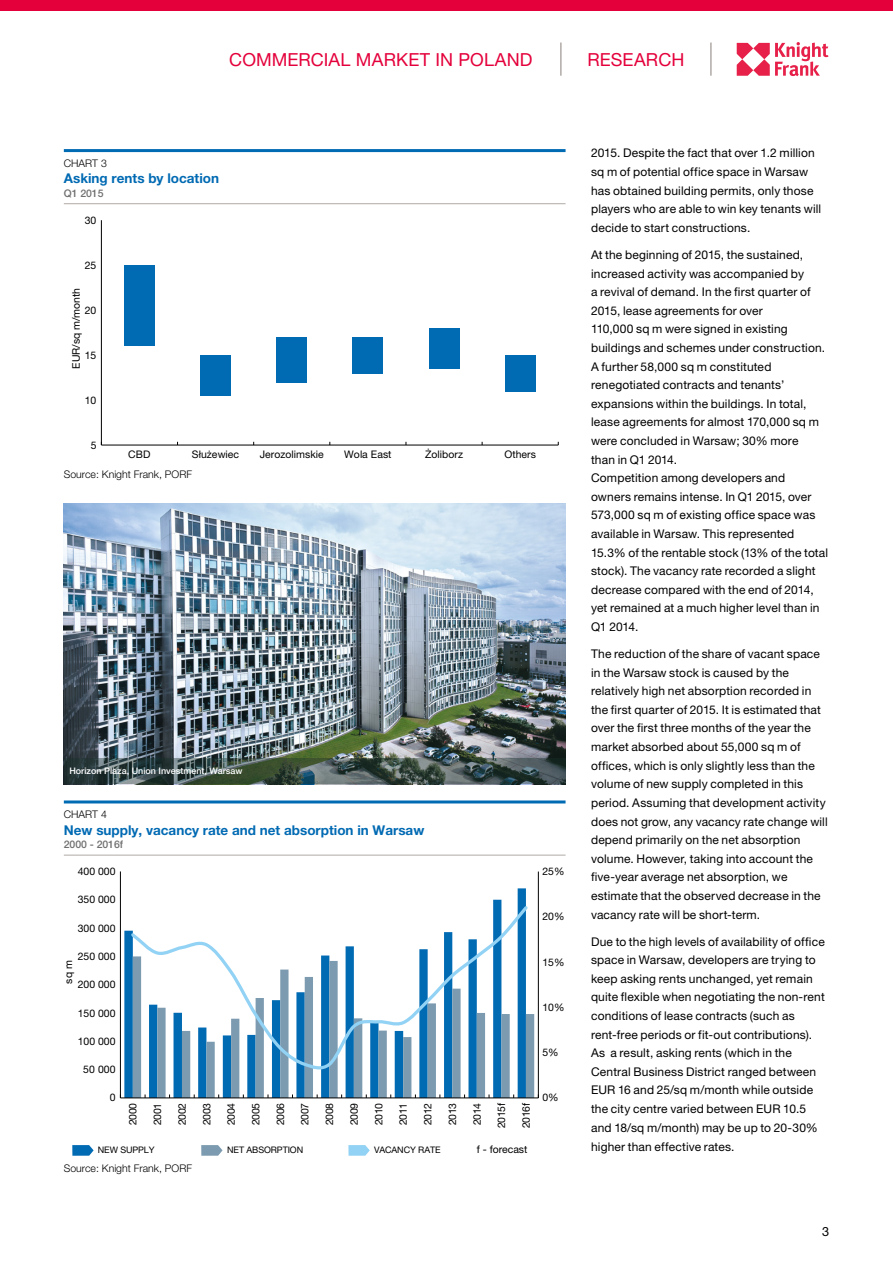
<style>
.page{position:relative;width:893px;height:1263px;background:#fff}
.page>*{position:absolute;margin:0;border:0;box-sizing:border-box;transform-origin:0 0}
.t1{font:18px "Helvetica Neue LT Pro";letter-spacing:.005em;color:#e4003b}
.t2{font:700 13.5px "Helvetica Neue LT Pro";color:#006ab3}
.t3{font:12.75px "Helvetica Neue LT Pro";color:#000}
.t4{font:12px/18.6px "Helvetica Neue LT Pro";letter-spacing:.015em;color:#000}
.t5{font:10.5px "Helvetica Neue LT Pro";letter-spacing:-.005em;color:#000}
.t6{font:300 10.5px "Helvetica Neue LT Pro";color:#000}
.t7{font:500 10.5px "Helvetica Neue LT Pro";letter-spacing:-.005em;color:#706f6f}
.t8{font:500 9px "Helvetica Neue LT Pro";color:#fff}
.t9{font:9px "Helvetica Neue LT Pro";letter-spacing:-.01em;color:#000}
</style>
<div class="page">
<svg style="left:737px;top:42px;width:91px;height:34px"></svg>
<hr style="left:710px;top:43px;width:2px;height:33px;background:#b0aaa7">
<hr style="left:560px;top:43px;width:2px;height:33px;background:#b0aaa7">
<div style="left:0;top:0;width:893px;height:11px;background:#e4003b"></div>
<hr style="left:101px;top:220px;width:1px;height:225px;background:#000">
<hr style="left:101px;top:445px;width:457px;height:1px;background:#000">
<div style="left:124px;top:265px;width:31px;height:81px;background:#006ab3"></div>
<div style="left:200px;top:355px;width:31px;height:40px;background:#006ab3"></div>
<div style="left:277px;top:337px;width:30px;height:45px;background:#006ab3"></div>
<div style="left:353px;top:337px;width:30px;height:36px;background:#006ab3"></div>
<div style="left:429px;top:328px;width:30px;height:40px;background:#006ab3"></div>
<div style="left:505px;top:355px;width:30px;height:36px;background:#006ab3"></div>
<hr style="left:64px;top:149px;width:502px;height:3px;background:#006ab3">
<hr style="left:64px;top:203px;width:502px;height:1px;background:#b0aaa7">
<svg style="left:72px;top:1145px;width:22px;height:11px"></svg>
<svg style="left:201px;top:1145px;width:22px;height:11px"></svg>
<svg style="left:348px;top:1145px;width:22px;height:11px"></svg>
<hr style="left:538px;top:871px;width:1px;height:227px;background:#000">
<svg style="left:124px;top:888px;width:402px;height:209px"></svg>
<svg style="left:133px;top:1014px;width:401px;height:83px"></svg>
<hr style="left:120px;top:871px;width:1px;height:227px;background:#000">
<hr style="left:120px;top:1097px;width:418px;height:1px;background:#000">
<svg style="left:128px;top:903px;width:403px;height:168px"></svg>
<hr style="left:64px;top:800px;width:502px;height:3px;background:#006ab3">
<hr style="left:64px;top:855px;width:502px;height:1px;background:#b0aaa7">
<img style="left:64px;top:503px;width:502px;height:256px">
<svg style="left:64px;top:759px;width:502px;height:25px;background:#40514d"></svg>
<h1 class="t1" style="left:229px;top:48px;width:305px">COMMERCIAL MARKET IN POLAND</h1>
<h1 class="t1" style="left:587px;top:48px;width:98px">RESEARCH</h1>
<p class="t6" style="left:64px;top:157px;width:45px">CHART 3</p>
<p class="t2" style="left:64px;top:170px;width:157px">Asking rents by location</p>
<p class="t7" style="left:64px;top:187px;width:41px">Q1 2015</p>
<p class="t5" style="left:85px;top:213px;width:13px">30</p>
<p class="t5" style="left:85px;top:258px;width:13px">25</p>
<p class="t5" style="left:70px;top:368px;width:82px;rotate:-90deg">EUR/sq m/month</p>
<p class="t5" style="left:85px;top:303px;width:13px">20</p>
<p class="t5" style="left:85px;top:348px;width:13px">15</p>
<p class="t5" style="left:85px;top:393px;width:13px">10</p>
<p class="t5" style="left:91px;top:438px;width:7px">5</p>
<p class="t5" style="left:128px;top:448px;width:24px">CBD</p>
<p class="t5" style="left:192px;top:448px;width:49px">Służewiec</p>
<p class="t5" style="left:260px;top:448px;width:65px">Jerozolimskie</p>
<p class="t5" style="left:344px;top:448px;width:49px">Wola East</p>
<p class="t5" style="left:425px;top:448px;width:39px">Żoliborz</p>
<p class="t5" style="left:504px;top:448px;width:33px">Others</p>
<p class="t6" style="left:64px;top:467px;width:130px">Source: Knight Frank, PORF</p>
<p class="t8" style="left:69px;top:765px;width:175px">Horizon Plaza, Union Investment, Warsaw</p>
<p class="t6" style="left:64px;top:808px;width:45px">CHART 4</p>
<p class="t2" style="left:64px;top:821px;width:362px">New supply, vacancy rate and net absorption in Warsaw</p>
<p class="t7" style="left:64px;top:838px;width:61px">2000 - 2016f</p>
<p class="t5" style="left:78px;top:865px;width:39px">400 000</p>
<p class="t5" style="left:78px;top:893px;width:39px">350 000</p>
<p class="t5" style="left:78px;top:921px;width:39px">300 000</p>
<p class="t5" style="left:78px;top:950px;width:39px">250 000</p>
<p class="t5" style="left:62px;top:983px;width:25px;rotate:-90deg">sq m</p>
<p class="t5" style="left:78px;top:978px;width:39px">200 000</p>
<p class="t5" style="left:78px;top:1006px;width:39px">150 000</p>
<p class="t5" style="left:78px;top:1034px;width:39px">100 000</p>
<p class="t5" style="left:83px;top:1063px;width:34px">50 000</p>
<p class="t5" style="left:110px;top:1091px;width:7px">0</p>
<p class="t5" style="left:126px;top:1125px;width:24px;rotate:-90deg">2000</p>
<p class="t5" style="left:151px;top:1125px;width:24px;rotate:-90deg">2001</p>
<p class="t5" style="left:176px;top:1125px;width:24px;rotate:-90deg">2002</p>
<p class="t5" style="left:200px;top:1125px;width:24px;rotate:-90deg">2003</p>
<p class="t5" style="left:225px;top:1125px;width:24px;rotate:-90deg">2004</p>
<p class="t5" style="left:249px;top:1125px;width:24px;rotate:-90deg">2005</p>
<p class="t5" style="left:274px;top:1125px;width:24px;rotate:-90deg">2006</p>
<p class="t5" style="left:298px;top:1125px;width:24px;rotate:-90deg">2007</p>
<p class="t5" style="left:323px;top:1125px;width:24px;rotate:-90deg">2008</p>
<p class="t5" style="left:348px;top:1125px;width:24px;rotate:-90deg">2009</p>
<p class="t5" style="left:372px;top:1125px;width:24px;rotate:-90deg">2010</p>
<p class="t5" style="left:397px;top:1125px;width:24px;rotate:-90deg">2011</p>
<p class="t5" style="left:421px;top:1125px;width:24px;rotate:-90deg">2012</p>
<p class="t5" style="left:446px;top:1125px;width:24px;rotate:-90deg">2013</p>
<p class="t5" style="left:470px;top:1125px;width:24px;rotate:-90deg">2014</p>
<p class="t5" style="left:495px;top:1128px;width:27px;rotate:-90deg">2015f</p>
<p class="t5" style="left:520px;top:1128px;width:27px;rotate:-90deg">2016f</p>
<p class="t5" style="left:477px;top:1143px;width:52px">f - forecast</p>
<p class="t9" style="left:98px;top:1144px;width:58px">NEW SUPPLY</p>
<p class="t9" style="left:227px;top:1144px;width:77px">NET ABSORPTION</p>
<p class="t9" style="left:374px;top:1144px;width:68px">VACANCY RATE</p>
<p class="t6" style="left:64px;top:1162px;width:130px">Source: Knight Frank, PORF</p>
<p class="t5" style="left:542px;top:865px;width:24px">25%</p>
<p class="t5" style="left:542px;top:910px;width:24px">20%</p>
<p class="t5" style="left:542px;top:955px;width:24px">15%</p>
<p class="t5" style="left:542px;top:1000px;width:24px">10%</p>
<p class="t5" style="left:542px;top:1046px;width:18px">5%</p>
<p class="t5" style="left:542px;top:1091px;width:18px">0%</p>
<p class="t4" style="left:591px;top:144px;width:232px">2015. Despite the fact that over 1.2 million sq m of potential office space in Warsaw has obtained building permits, only those players who are able to win key tenants will decide to start constructions.</p>
<p class="t4" style="left:591px;top:245px;width:239px">At the beginning of 2015, the sustained, increased activity was accompanied by<br>a revival of demand. In the first quarter of 2015, lease agreements for over<br>110,000 sq m were signed in existing buildings and schemes under construction.<br>A further 58,000 sq m constituted renegotiated contracts and tenants’ expansions within the buildings. In total, lease agreements for almost 170,000 sq m were concluded in Warsaw; 30% more<br>than in Q1 2014.<br>Competition among developers and<br>owners remains intense. In Q1 2015, over 573,000 sq m of existing office space was available in Warsaw. This represented 15.3% of the rentable stock (13% of the total stock). The vacancy rate recorded a slight decrease compared with the end of 2014, yet remained at a much higher level than in Q1 2014.</p>
<p class="t4" style="left:591px;top:644px;width:238px">The reduction of the share of vacant space in the Warsaw stock is caused by the relatively high net absorption recorded in the first quarter of 2015. It is estimated that over the first three months of the year the market absorbed about 55,000 sq m of offices, which is only slightly less than the volume of new supply completed in this period. Assuming that development activity does not grow, any vacancy rate change will depend primarily on the net absorption volume. However, taking into account the five-year average net absorption, we estimate that the observed decrease in the vacancy rate will be short-term.</p>
<p class="t4" style="left:591px;top:932px;width:235px">Due to the high levels of availability of office space in Warsaw, developers are trying to keep asking rents unchanged, yet remain quite flexible when negotiating the non-rent conditions of lease contracts (such as rent-free periods or fit-out contributions).<br>As a result, asking rents (which in the Central Business District ranged between EUR 16 and 25/sq m/month while outside the city centre varied between EUR 10.5 and 18/sq m/month) may be up to 20-30% higher than effective rates.</p>
<p class="t3" style="left:822px;top:1223px;width:9px">3</p>
</div>
